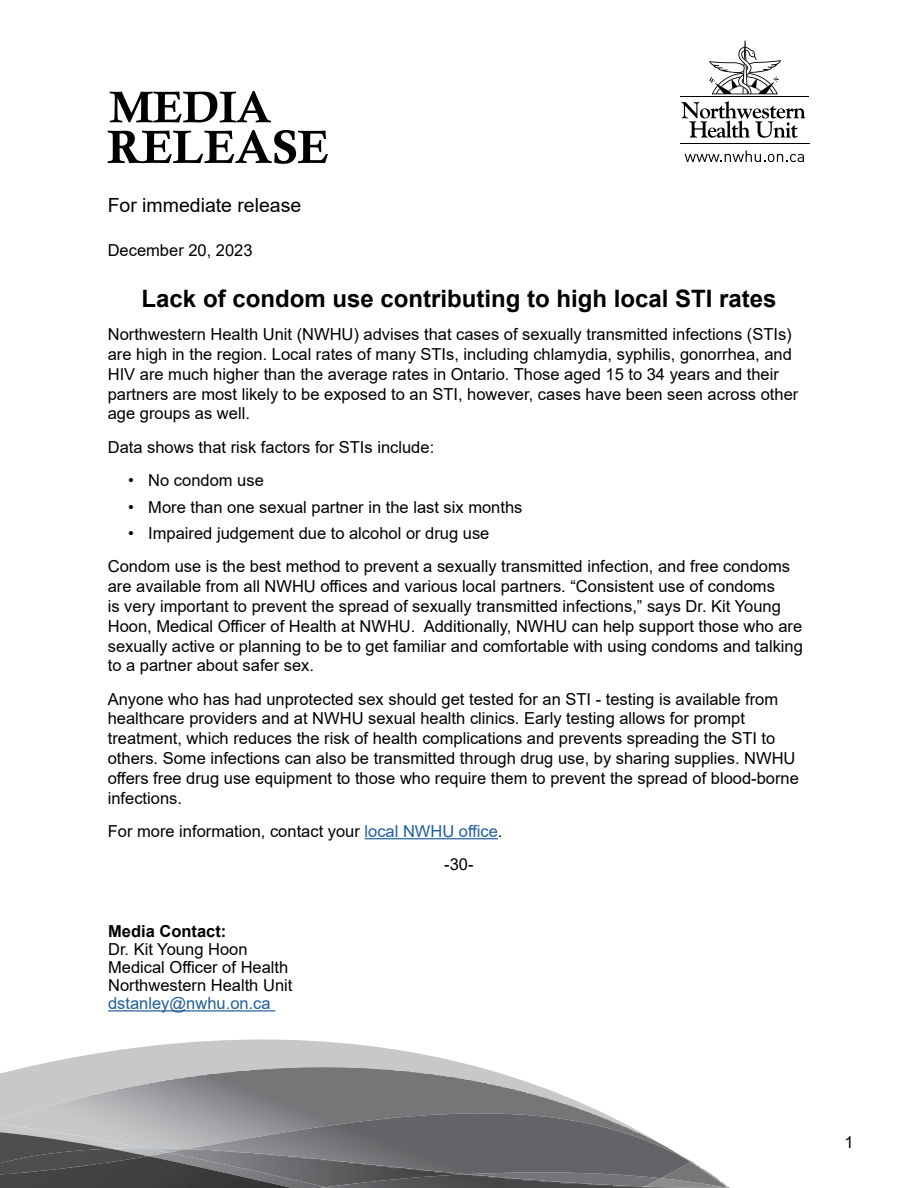
<style>
.page{position:relative;width:918px;height:1188px;background:#fff}
.page>*{position:absolute;margin:0;border:0;box-sizing:border-box;transform-origin:0 0}
.t1{font:700 24px "Arial";color:#000}
.t2{font:19.5px "Arial";color:#000}
.t3{font:16.5px/19.8px "Arial";color:#000}
.t4{font:16.5px "Arial";color:#215e9e}
.t5{font:700 16.5px "Arial";color:#000}
.s1{color:#215e9e}
</style>
<div class="page">
<svg style="left:28px;top:1040px;width:450px;height:27px;fill:#c6c8ca"></svg>
<img style="left:0;top:1067px;width:603px;height:62px">
<img style="left:661px;top:1162px;width:66px;height:25px">
<svg style="left:0;top:1129px;width:188px;height:27px;background:#949597"></svg>
<img style="left:644px;top:1178px;width:17px;height:9px">
<img style="left:188px;top:1113px;width:503px;height:65px">
<img style="left:0;top:1156px;width:303px;height:32px">
<img style="left:0;top:1160px;width:125px;height:17px">
<img style="left:326px;top:1174px;width:318px;height:14px">
<img style="left:168px;top:1149px;width:299px;height:38px">
<hr style="left:680px;top:144px;width:130px;height:1px;background:#000">
<svg style="left:685px;top:150px;width:119px;height:12px"></svg>
<svg style="left:681px;top:101px;width:124px;height:37px"></svg>
<hr style="left:680px;top:97px;width:129px;height:1px;background:#000">
<svg style="left:709px;top:41px;width:72px;height:54px"></svg>
<svg style="left:110px;top:91px;width:161px;height:31px"></svg>
<svg style="left:108px;top:130px;width:220px;height:34px"></svg>
<hr style="left:365px;top:838px;width:133px;height:1px;background:#215e9e">
<hr style="left:108px;top:1010px;width:167px;height:2px;background:#215e9e">
<p class="t2" style="left:108px;top:192px;width:195px">For immediate release</p>
<p class="t3" style="left:108px;top:240px;width:146px">December 20, 2023</p>
<h1 class="t1" style="left:142px;top:282px;width:636px">Lack of condom use contributing to high local STI rates</h1>
<p class="t3" style="left:108px;top:324px;width:692px">Northwestern Health Unit (NWHU) advises that cases of sexually transmitted infections (STIs) are high in the region. Local rates of many STIs, including chlamydia, syphilis, gonorrhea, and HIV are much higher than the average rates in Ontario. Those aged 15 to 34 years and their partners are most likely to be exposed to an STI, however, cases have been seen across other age groups as well.</p>
<p class="t3" style="left:108px;top:437px;width:328px">Data shows that risk factors for STIs include:</p>
<p class="t3" style="left:128px;top:470px;width:137px">• No condom use</p>
<p class="t3" style="left:128px;top:497px;width:396px">• More than one sexual partner in the last six months</p>
<p class="t3" style="left:108px;top:517px;width:684px;line-height:33.3px;text-indent:20px">• Impaired judgement due to alcohol or drug use<br>Condom use is the best method to prevent a sexually transmitted infection, and free condoms</p>
<p class="t3" style="left:108px;top:576px;width:697px">are available from all NWHU offices and various local partners. “Consistent use of condoms<br>is very important to prevent the spread of sexually transmitted infections,” says Dr. Kit Young Hoon, Medical Officer of Health at NWHU. Additionally, NWHU can help support those who are sexually active or planning to be to get familiar and comfortable with using condoms and talking to a partner about safer sex.</p>
<p class="t3" style="left:108px;top:689px;width:693px">Anyone who has had unprotected sex should get tested for an STI - testing is available from healthcare providers and at NWHU sexual health clinics. Early testing allows for prompt treatment, which reduces the risk of health complications and prevents spreading the STI to others. Some infections can also be transmitted through drug use, by sharing supplies. NWHU offers free drug use equipment to those who require them to prevent the spread of blood-borne infections.</p>
<p class="t3" style="left:444px;top:814px;width:60px;line-height:33.3px;text-indent:-337px">For more information, contact your <span class="s1">local NWHU office</span>. -30-</p>
<p class="t5" style="left:108px;top:920px;width:120px">Media Contact:</p>
<p class="t3" style="left:108px;top:940px;width:186px;line-height:18px">Dr. Kit Young Hoon<br>Medical Officer of Health<br>Northwestern Health Unit</p>
<p class="t4" style="left:108px;top:992px;width:164px">dstanley@nwhu.on.ca</p>
<p class="t3" style="left:844px;top:1132px;width:11px">1</p>
</div>
